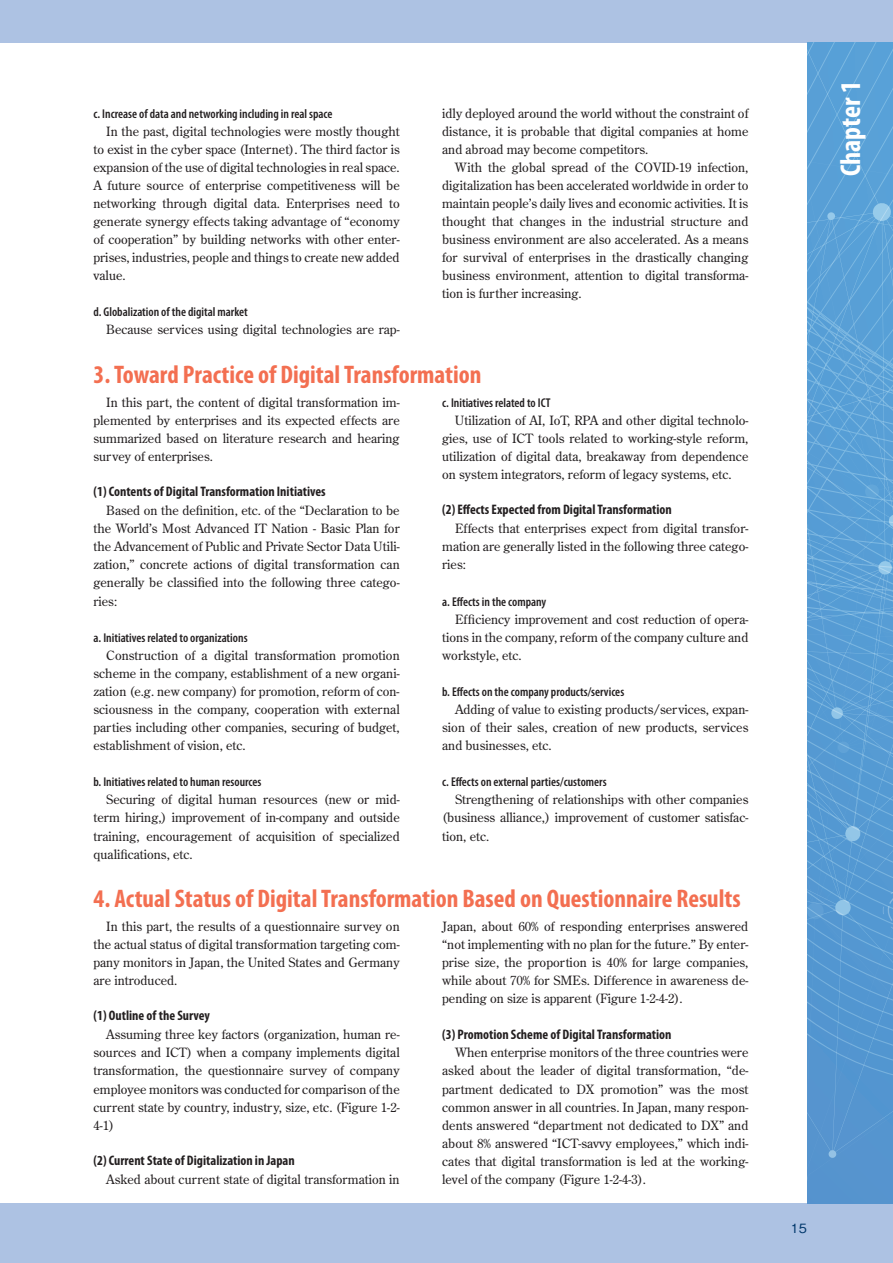
<style>
.page{position:relative;width:893px;height:1263px;background:#fff}
.page>*{position:absolute;margin:0;border:0;box-sizing:border-box;transform-origin:0 0}
.t1{font:700 condensed 28.65px "Myriad Pro";color:#fff}
.t2{font:700 condensed 25.5px "Myriad Pro";color:#f36f51}
.t3{font:700 condensed 13.8px "Myriad Pro";color:#231f20}
.t4{font:12.75px/18.1px "Century Old Style Std";color:#231f20;text-align:justify}
.t5{font:600 condensed 12.75px "Myriad Pro";color:#231f20}
.t6{font:500 12.75px "Gothic BBB Pr 6";color:#00376b}
</style>
<div class="page">
<div style="left:0;top:1203px;width:893px;height:60px;background:#adc2e3"></div>
<div style="left:0;top:0;width:893px;height:43px;background:#adc2e3"></div>
<svg style="left:808px;top:43px;width:85px;height:1160px;fill:#579ed5"></svg>
<svg style="left:883px;top:890px;width:10px;height:41px"></svg>
<p class="t5" style="left:94px;top:105px;width:241px">c. Increase of data and networking including in real space</p>
<p class="t4" style="left:94px;top:122px;width:308px;text-indent:13px">In the past, digital technologies were mostly thought to exist in the cyber space (Internet). The third factor is expansion of the use of digital technologies in real space.<br>A future source of enterprise competitiveness will be networking through digital data. Enterprises need to generate synergy effects taking advantage of “economy of cooperation” by building networks with other enter&shy;prises, industries, people and things to create new added value.</p>
<p class="t5" style="left:94px;top:304px;width:156px">d. Globalization of the digital market</p>
<p class="t4" style="left:106px;top:321px;width:295px">Because services using digital technologies are rap-</p>
<p class="t4" style="left:442px;top:104px;width:308px">idly deployed around the world without the constraint of distance, it is probable that digital companies at home and abroad may become competitors.</p>
<p class="t4" style="left:442px;top:158px;width:308px;text-indent:13px">With the global spread of the COVID-19 infection, digitalization has been accelerated worldwide in order to maintain people’s daily lives and economic activities. It is thought that changes in the industrial structure and business environment are also accelerated. As a means for survival of enterprises in the drastically changing business environment, attention to digital transforma&shy;tion is further increasing.</p>
<h2 class="t2" style="left:94px;top:359px;width:389px">3. Toward Practice of Digital Transformation</h2>
<p class="t4" style="left:94px;top:393px;width:308px;text-indent:13px">In this part, the content of digital transformation im&shy;plemented by enterprises and its expected effects are summarized based on literature research and hearing survey of enterprises.</p>
<p class="t3" style="left:94px;top:483px;width:234px">(1) Contents of Digital Transformation Initiatives</p>
<p class="t4" style="left:94px;top:501px;width:308px;text-indent:13px">Based on the definition, etc. of the “Declaration to be the World’s Most Advanced IT Nation - Basic Plan for the Advancement of Public and Private Sector Data Utili&shy;zation,” concrete actions of digital transformation can generally be classified into the following three catego&shy;ries:</p>
<p class="t5" style="left:94px;top:630px;width:156px">a. Initiatives related to organizations</p>
<p class="t4" style="left:94px;top:646px;width:308px;text-indent:13px">Construction of a digital transformation promotion scheme in the company, establishment of a new organi&shy;zation (e.g. new company) for promotion, reform of con&shy;sciousness in the company, cooperation with external parties including other companies, securing of budget, establishment of vision, etc.</p>
<p class="t5" style="left:94px;top:774px;width:169px">b. Initiatives related to human resources</p>
<p class="t4" style="left:94px;top:790px;width:308px;text-indent:13px">Securing of digital human resources (new or mid&shy;term hiring,) improvement of in-company and outside training, encouragement of acquisition of specialized qualifications, etc.</p>
<p class="t5" style="left:442px;top:395px;width:110px">c. Initiatives related to ICT</p>
<p class="t4" style="left:442px;top:411px;width:308px;text-indent:13px">Utilization of AI, IoT, RPA and other digital technolo&shy;gies, use of ICT tools related to working-style reform, utilization of digital data, breakaway from dependence on system integrators, reform of legacy systems, etc.</p>
<p class="t3" style="left:442px;top:501px;width:231px">(2) Effects Expected from Digital Transformation</p>
<p class="t4" style="left:442px;top:519px;width:308px;text-indent:13px">Effects that enterprises expect from digital transfor&shy;mation are generally listed in the following three catego&shy;ries:</p>
<p class="t5" style="left:442px;top:593px;width:106px">a. Effects in the company</p>
<p class="t4" style="left:442px;top:610px;width:308px;text-indent:13px">Efficiency improvement and cost reduction of opera&shy;tions in the company, reform of the company culture and workstyle, etc.</p>
<p class="t5" style="left:442px;top:684px;width:184px">b. Effects on the company products/services</p>
<p class="t4" style="left:442px;top:700px;width:308px;text-indent:13px">Adding of value to existing products/services, expan&shy;sion of their sales, creation of new products, services and businesses, etc.</p>
<p class="t5" style="left:442px;top:774px;width:166px">c. Effects on external parties/customers</p>
<p class="t4" style="left:442px;top:790px;width:308px;text-indent:13px">Strengthening of relationships with other companies (business alliance,) improvement of customer satisfac&shy;tion, etc.</p>
<h2 class="t2" style="left:94px;top:883px;width:649px">4. Actual Status of Digital Transformation Based on Questionnaire Results</h2>
<p class="t4" style="left:94px;top:917px;width:308px;text-indent:13px">In this part, the results of a questionnaire survey on the actual status of digital transformation targeting com&shy;pany monitors in Japan, the United States and Germany are introduced.</p>
<p class="t3" style="left:94px;top:1007px;width:118px">(1) Outline of the Survey</p>
<p class="t4" style="left:94px;top:1025px;width:308px;text-indent:13px">Assuming three key factors (organization, human re&shy;sources and ICT) when a company implements digital transformation, the questionnaire survey of company employee monitors was conducted for comparison of the current state by country, industry, size, etc. (Figure 1-2- 4-1)</p>
<p class="t3" style="left:94px;top:1152px;width:203px">(2) Current State of Digitalization in Japan</p>
<p class="t4" style="left:106px;top:1170px;width:295px">Asked about current state of digital transformation in</p>
<p class="t4" style="left:442px;top:917px;width:308px">Japan, about 60% of responding enterprises answered “not implementing with no plan for the future.” By enter&shy;prise size, the proportion is 40% for large companies, while about 70% for SMEs. Difference in awareness de&shy;pending on size is apparent (Figure 1-2-4-2).</p>
<p class="t3" style="left:442px;top:1025px;width:231px">(3) Promotion Scheme of Digital Transformation</p>
<p class="t4" style="left:442px;top:1043px;width:308px;text-indent:13px">When enterprise monitors of the three countries were asked about the leader of digital transformation, “de&shy;partment dedicated to DX promotion” was the most common answer in all countries. In Japan, many respon&shy;dents answered “department not dedicated to DX” and about 8% answered “ICT-savvy employees,” which indi&shy;cates that digital transformation is led at the working&shy;level of the company (Figure 1-2-4-3).</p>
<h1 class="t1" style="left:833px;top:176px;width:97px;rotate:-90deg">Chapter 1</h1>
<p class="t6" style="left:791px;top:1218px;width:18px">15</p>
</div>
